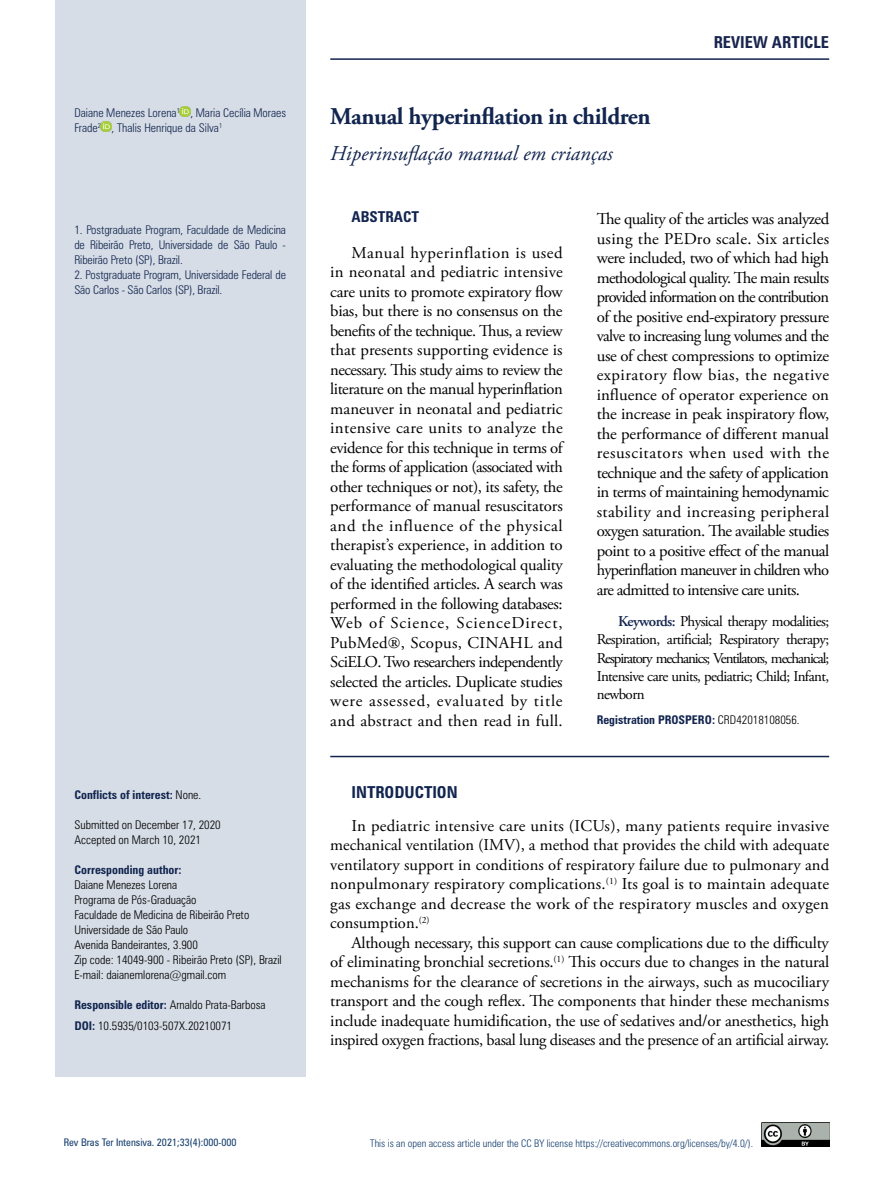
<style>
.page{position:relative;width:893px;height:1191px;background:#fff}
.page>*{position:absolute;margin:0;border:0;box-sizing:border-box;transform-origin:0 0}
.t1{font:700 24px "Adobe Garamond Pro";letter-spacing:-.02em;color:#12254f}
.t2{font:italic 21px "Adobe Garamond Pro";color:#12254f}
.t3{font:16.5px/19.5px "Adobe Garamond Pro";color:#000;text-align:justify}
.t4{font:700 condensed 16.5px "Zurich BT";color:#18254e}
.t5{font:700 condensed 16.5px "Zurich BT";color:#12254f}
.t6{font:15px/18px "Adobe Garamond Pro";letter-spacing:-.04em;color:#000;text-align:justify}
.t7{font:700 condensed 15px "Zurich BT";color:#12254f}
.t8{font:300 condensed 12px/15px "Zurich BT";color:#000}
.t9{font:300 condensed 12px/15px "Zurich BT";letter-spacing:-.01em;color:#12254f}
.t10{font:700 condensed 12px "Zurich BT";color:#12254f}
.t11{font:300 condensed 10.5px "Zurich BT";color:#163f6d}
.t12{font:condensed 10.5px "Zurich BT";color:#163f6d}
.s1{font-weight:300;color:#000}
.s2{font-weight:700;color:#12254f}
.s3{font-family:"Linux Libertine G"}
.s4{font-weight:600;color:#12254f}
</style>
<div class="page">
<div style="left:55px;top:0;width:250px;height:1076px;background:#d5dce6"></div>
<svg style="left:180px;top:106px;width:11px;height:11px"></svg>
<svg style="left:101px;top:121px;width:11px;height:11px"></svg>
<hr style="left:330px;top:756px;width:499px;height:1px;background:#12254f">
<img style="left:761px;top:1122px;width:68px;height:24px">
<hr style="left:330px;top:58px;width:499px;height:2px;background:#12254f">
<p class="t9" style="left:74px;top:105px;width:213px">Daiane Menezes Lorena<sup>1</sup> , Maria Cecília Moraes<br>Frade<sup>2</sup> , Thalis Henrique da Silva<sup>1</sup></p>
<p class="t9" style="left:74px;top:222px;width:213px;text-align:justify">1. Postgraduate Program, Faculdade de Medicina de Ribeirão Preto, Universidade de São Paulo - Ribeirão Preto (SP), Brazil.</p>
<p class="t9" style="left:74px;top:267px;width:213px">2. Postgraduate Program, Universidade Federal de<br>São Carlos - São Carlos (SP), Brazil.</p>
<p class="t10" style="left:74px;top:787px;width:128px">Conflicts of interest: <span class="s1">None.</span></p>
<p class="t8" style="left:74px;top:816px;width:148px">Submitted on December 17, 2020<br>Accepted on March 10, 2021</p>
<p class="t10" style="left:74px;top:862px;width:109px">Corresponding author:</p>
<p class="t8" style="left:74px;top:876px;width:209px">Daiane Menezes Lorena<br>Programa de Pós-Graduação<br>Faculdade de Medicina de Ribeirão Preto<br>Universidade de São Paulo<br>Avenida Bandeirantes, 3.900<br>Zip code: 14049-900 - Ribeirão Preto (SP), Brazil<br>E-mail: daianemlorena@gmail.com</p>
<p class="t8" style="left:74px;top:996px;width:193px"><span class="s2">Responsible editor:</span> Arnaldo Prata-Barbosa</p>
<p class="t8" style="left:74px;top:1018px;width:159px"><span class="s2">DOI:</span> 10.5935/0103-507X.20210071</p>
<p class="t12" style="left:64px;top:1135px;width:174px">Rev Bras Ter Intensiva. 2021;33(4):000-000</p>
<h1 class="t1" style="left:330px;top:102px;width:322px">Manual hyperinflation in children</h1>
<p class="t2" style="left:330px;top:141px;width:284px">Hiperinsuflação manual em crianças</p>
<p class="t4" style="left:714px;top:32px;width:117px">REVIEW ARTICLE</p>
<p class="t7" style="left:351px;top:208px;width:69px">ABSTRACT</p>
<p class="t3" style="left:597px;top:210px;width:234px">The quality of the articles was analyzed using the PEDro scale. Six articles were included, two of which had high methodological quality. The main results provided information on the contribution of the positive end-expiratory pressure valve to increasing lung volumes and the use of chest compressions to optimize expiratory flow bias, the negative influence of operator experience on the increase in peak inspiratory flow, the performance of different manual resuscitators when used with the technique and the safety of application in terms of maintaining hemodynamic stability and increasing peripheral oxygen saturation. The available studies point to a positive effect of the manual hyperinflation maneuver in children who are admitted to intensive care units.</p>
<p class="t3" style="left:330px;top:243px;width:234px;text-indent:21px">Manual hyperinflation is used in neonatal and pediatric intensive care units to promote expiratory flow bias, but there is no consensus on the benefits of the technique. Thus, a review that presents supporting evidence is necessary. This study aims to review the literature on the manual hyperinflation maneuver in neonatal and pediatric intensive care units to analyze the evidence for this technique in terms of the forms of application (associated with other techniques or not), its safety, the performance of manual resuscitators and the influence of the physical therapist’s experience, in addition to evaluating the methodological quality of the identified articles. A search was performed in the following databases:<br>Web of Science, ScienceDirect, PubMed<span class="s3">Ⓡ</span>, Scopus, CINAHL and SciELO. Two researchers independently selected the articles. Duplicate studies were assessed, evaluated by title and abstract and then read in full.</p>
<p class="t6" style="left:597px;top:613px;width:234px;text-indent:21px"><span class="s4">Keywords:</span> Physical therapy modalities; Respiration, artificial; Respiratory therapy; Respiratory mechanics; Ventilators, mechanical; Intensive care units, pediatric; Child; Infant, newborn</p>
<p class="t10" style="left:597px;top:712px;width:204px">Registration PROSPERO: <span class="s1">CRD42018108056.</span></p>
<p class="t5" style="left:351px;top:782px;width:108px">INTRODUCTION</p>
<p class="t3" style="left:330px;top:816px;width:500px;text-indent:21px">In pediatric intensive care units (ICUs), many patients require invasive mechanical ventilation (IMV), a method that provides the child with adequate ventilatory support in conditions of respiratory failure due to pulmonary and nonpulmonary respiratory complications.<sup>(1)</sup> Its goal is to maintain adequate gas exchange and decrease the work of the respiratory muscles and oxygen consumption.<sup>(2)</sup></p>
<p class="t3" style="left:330px;top:933px;width:501px;text-indent:21px">Although necessary, this support can cause complications due to the difficulty of eliminating bronchial secretions.<sup>(1)</sup> This occurs due to changes in the natural mechanisms for the clearance of secretions in the airways, such as mucociliary transport and the cough reflex. The components that hinder these mechanisms include inadequate humidification, the use of sedatives and/or anesthetics, high inspired oxygen fractions, basal lung diseases and the presence of an artificial airway.</p>
<p class="t11" style="left:370px;top:1136px;width:384px">This is an open access article under the CC BY license https://creativecommons.org/licenses/by/4.0/).</p>
</div>
